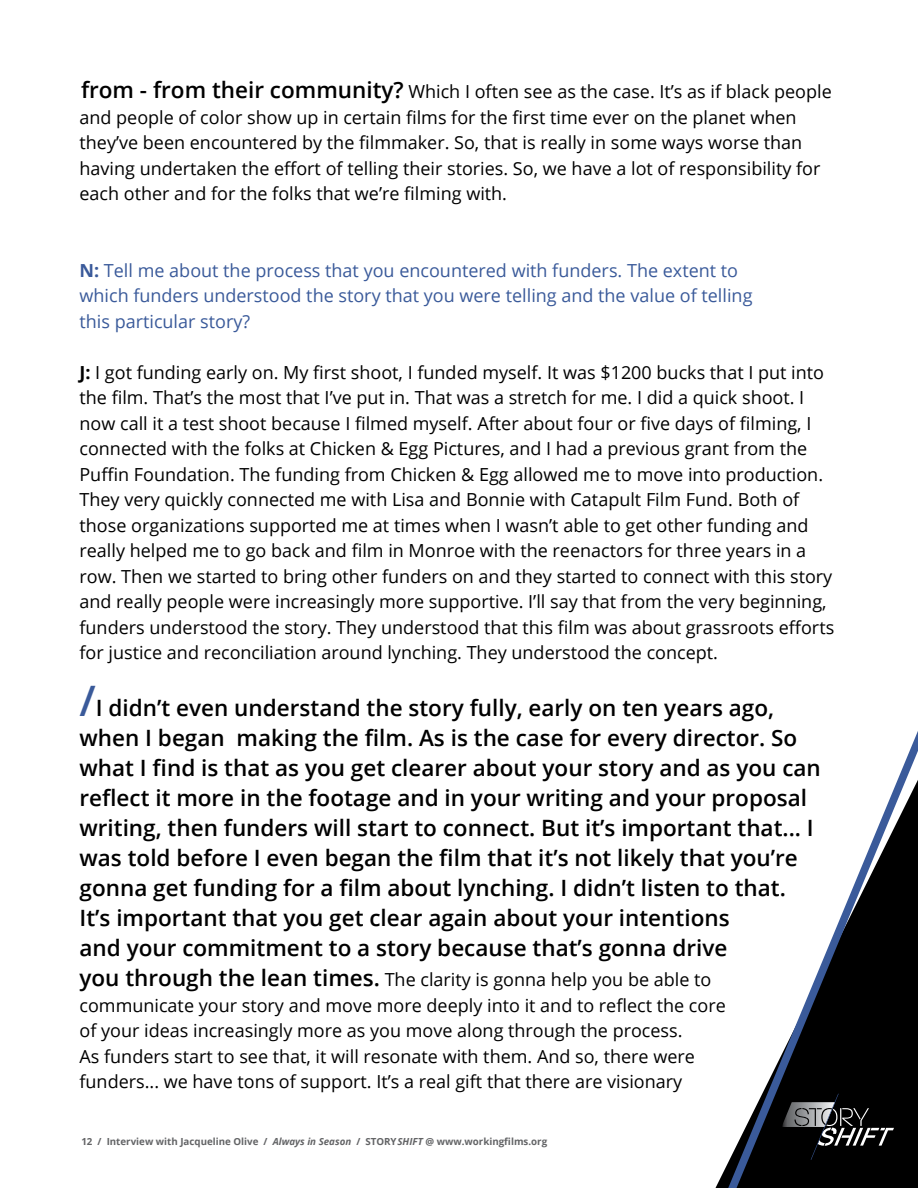
<style>
.page{position:relative;width:918px;height:1188px;background:#fff}
.page>*{position:absolute;margin:0;border:0;box-sizing:border-box;transform-origin:0 0}
.t1{font:600 22.5px/30px "Open Sans";color:#000}
.t2{font:18px/25.5px "Open Sans";color:#000}
.t3{font:18px/25.5px "Open Sans";color:#3a5a9a}
.t4{font:700 9.75px "Open Sans";color:#636466}
.s1{font-weight:600;font-size:22.5px}
.s2{font-weight:700}
.s3{font-size:42px;color:#3a5a9a}
.s4{font-style:italic}
</style>
<div class="page">
<svg style="left:723px;top:731px;width:195px;height:457px"></svg>
<p class="t2" style="left:79px;top:78px;width:754px"><span class="s1">from - from their community?</span> Which I often see as the case. It’s as if black people and people of color show up in certain films for the first time ever on the planet when they’ve been encountered by the filmmaker. So, that is really in some ways worse than having undertaken the effort of telling their stories. So, we have a lot of responsibility for each other and for the folks that we’re filming with.</p>
<p class="t3" style="left:79px;top:257px;width:675px"><span class="s2">N:</span> Tell me about the process that you encountered with funders. The extent to which funders understood the story that you were telling and the value of telling this particular story?</p>
<p class="t2" style="left:79px;top:359px;width:756px"><span class="s2">J:</span> I got funding early on. My first shoot, I funded myself. It was $1200 bucks that I put into the film. That’s the most that I’ve put in. That was a stretch for me. I did a quick shoot. I now call it a test shoot because I filmed myself. After about four or five days of filming, I connected with the folks at Chicken &amp; Egg Pictures, and I had a previous grant from the Puffin Foundation. The funding from Chicken &amp; Egg allowed me to move into production.<br>They very quickly connected me with Lisa and Bonnie with Catapult Film Fund. Both of those organizations supported me at times when I wasn’t able to get other funding and really helped me to go back and film in Monroe with the reenactors for three years in a row. Then we started to bring other funders on and they started to connect with this story and really people were increasingly more supportive. I’ll say that from the very beginning, funders understood the story. They understood that this film was about grassroots efforts for justice and reconciliation around lynching. They understood the concept.</p>
<p class="t1" style="left:80px;top:693px;width:743px"><span class="s3">/</span>I didn’t even understand the story fully, early on ten years ago, when I began making the film. As is the case for every director. So what I find is that as you get clearer about your story and as you can reflect it more in the footage and in your writing and your proposal writing, then funders will start to connect. But it’s important that... I was told before I even began the film that it’s not likely that you’re gonna get funding for a film about lynching. I didn’t listen to that.<br>It’s important that you get clear again about your intentions<br>and your commitment to a story because that’s gonna drive</p>
<p class="t2" style="left:79px;top:966px;width:648px"><span class="s1">you through the lean times.</span> The clarity is gonna help you be able to communicate your story and move more deeply into it and to reflect the core of your ideas increasingly more as you move along through the process.<br>As funders start to see that, it will resonate with them. And so, there were funders... we have tons of support. It’s a real gift that there are visionary</p>
<p class="t4" style="left:81px;top:1135px;width:467px">12 / Interview with Jacqueline Olive / <span class="s4">Always in Season</span> / STORY<span class="s4">SHIFT</span> @ www.workingfilms.org</p>
</div>
